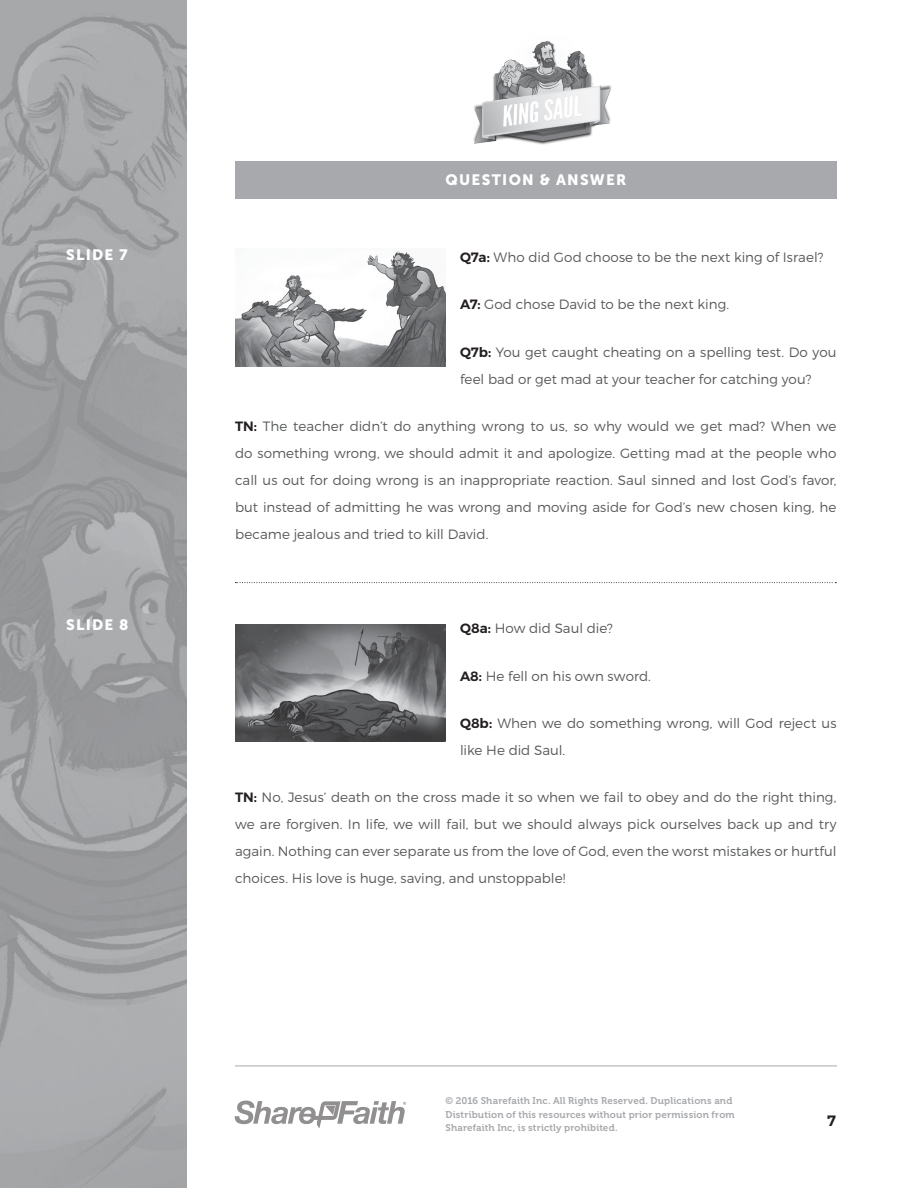
<style>
.page{position:relative;width:918px;height:1188px;background:#fff}
.page>*{position:absolute;margin:0;border:0;box-sizing:border-box;transform-origin:0 0}
.side-bar_Headings{font:15px "Museo Sans 900";letter-spacing:.085em;color:#fff}
.t1{font:600 15px "Montserrat";color:#231f20}
.Bold-First-Paragraph{font:300 13.5px/27px "Montserrat";color:#58595b}
.t2{font:9.75px/13.5px "Museo 700";letter-spacing:.015em;color:#a7a9ac}
.s1{font-weight:600;color:#231f20}
</style>
<div class="page">
<img style="left:0;top:0;width:187px;height:1188px">
<hr style="left:235px;top:1066px;width:602px;height:1px;background:#a7a9ac">
<svg style="left:235px;top:1101px;width:171px;height:27px"></svg>
<img style="left:473px;top:41px;width:139px;height:104px">
<div style="left:235px;top:161px;width:602px;height:37px;background:#a7a9ac"></div>
<svg style="left:235px;top:582px;width:601px;height:1px"></svg>
<img style="left:235px;top:251px;width:210px;height:115px">
<img style="left:235px;top:624px;width:210px;height:117px">
<p class="side-bar_Headings" style="left:66px;top:246px;width:63px">SLIDE 7</p>
<p class="side-bar_Headings" style="left:66px;top:616px;width:64px">SLIDE 8</p>
<p class="side-bar_Headings" style="left:446px;top:171px;width:182px">QUESTION &amp; ANSWER</p>
<p class="Bold-First-Paragraph" style="left:460px;top:243px;width:365px"><span class="s1">Q7a:</span> Who did God choose to be the next king of Israel?</p>
<p class="Bold-First-Paragraph" style="left:460px;top:291px;width:271px"><span class="s1">A7:</span> God chose David to be the next king.</p>
<p class="Bold-First-Paragraph" style="left:460px;top:338px;width:378px"><span class="s1">Q7b:</span> You get caught cheating on a spelling test. Do you feel bad or get mad at your teacher for catching you?</p>
<p class="Bold-First-Paragraph" style="left:235px;top:412px;width:603px;text-align:justify"><span class="s1">TN:</span> The teacher didn’t do anything wrong to us, so why would we get mad? When we do something wrong, we should admit it and apologize. Getting mad at the people who call us out for doing wrong is an inappropriate reaction. Saul sinned and lost God’s favor, but instead of admitting he was wrong and moving aside for God’s new chosen king, he became jealous and tried to kill David.</p>
<p class="Bold-First-Paragraph" style="left:460px;top:615px;width:154px"><span class="s1">Q8a:</span> How did Saul die?</p>
<p class="Bold-First-Paragraph" style="left:460px;top:662px;width:192px"><span class="s1">A8:</span> He fell on his own sword.</p>
<p class="Bold-First-Paragraph" style="left:460px;top:709px;width:378px"><span class="s1">Q8b:</span> When we do something wrong, will God reject us like He did Saul.</p>
<p class="Bold-First-Paragraph" style="left:235px;top:783px;width:603px;text-align:justify"><span class="s1">TN:</span> No, Jesus’ death on the cross made it so when we fail to obey and do the right thing, we are forgiven. In life, we will fail, but we should always pick ourselves back up and try again. Nothing can ever separate us from the love of God, even the worst mistakes or hurtful choices. His love is huge, saving, and unstoppable!</p>
<p class="t2" style="left:446px;top:1094px;width:291px">© 2016 Sharefaith Inc. All Rights Reserved. Duplications and<br>Distribution of this resources without prior permission from<br>Sharefaith Inc, is strictly prohibited.</p>
<p class="t1" style="left:827px;top:1112px;width:10px">7</p>
</div>
